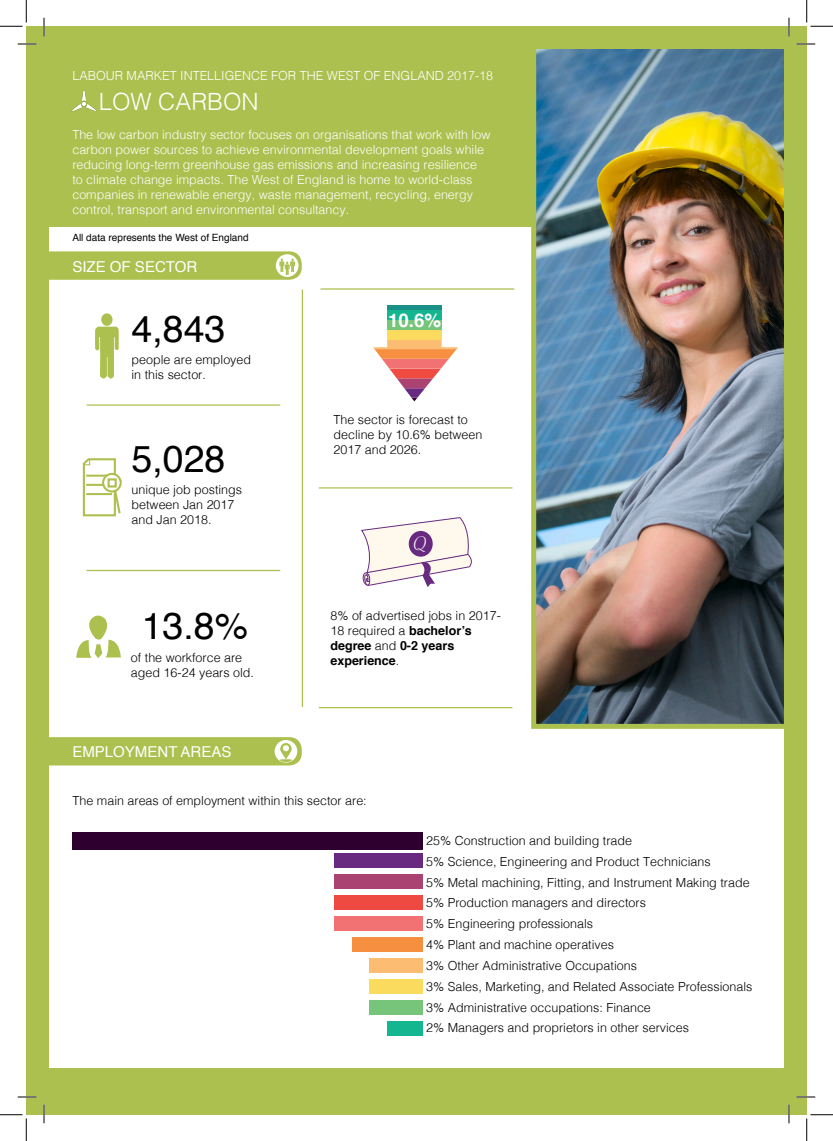
<style>
.page{position:relative;width:833px;height:1141px;background:#fff}
.page>*{position:absolute;margin:0;border:0;box-sizing:border-box;transform-origin:0 0}
.t1{font:37.5px "Helvetica";color:#000}
.t2{font:300 23.75px "Helvetica";color:#fff}
.t3{font:21.25px "Savoye Let Plain";color:#fbfbfa}
.t4{font:700 18.75px "Helvetica";color:#fff}
.t5{font:15px "Helvetica";color:#fff}
.t6{font:300 12.5px/15px "Helvetica";color:#000}
.t7{font:300 12.5px/15px "Helvetica";color:#fff}
.t8{font:300 12.5px/15px "Helvetica";color:#000001}
.t9{font:10px "Helvetica";color:#000}
.s1{font-weight:700}
</style>
<div class="page">
<div style="left:26px;top:26px;width:780px;height:200px;background:#acc04f"></div>
<div style="left:72px;top:832px;width:350px;height:17px;background:#2d002f"></div>
<div style="left:334px;top:853px;width:88px;height:14px;background:#682980"></div>
<div style="left:334px;top:874px;width:88px;height:14px;background:#aa4272"></div>
<div style="left:334px;top:895px;width:88px;height:14px;background:#ef4a41"></div>
<div style="left:334px;top:916px;width:88px;height:14px;background:#f27274"></div>
<div style="left:351px;top:937px;width:71px;height:14px;background:#f68f40"></div>
<div style="left:369px;top:958px;width:53px;height:14px;background:#fcbd72"></div>
<div style="left:369px;top:979px;width:53px;height:14px;background:#fadb5e"></div>
<div style="left:369px;top:1000px;width:53px;height:14px;background:#77c47b"></div>
<div style="left:387px;top:1020px;width:35px;height:15px;background:#13b68f"></div>
<svg style="left:373px;top:339px;width:85px;height:62px"></svg>
<hr style="left:374px;top:349px;width:82px;height:1px;background:#fcbd72">
<div style="left:387px;top:329px;width:54px;height:10px;background:#fadb5e"></div>
<hr style="left:387px;top:339px;width:54px;height:1px;background:#fadb5e">
<div style="left:387px;top:320px;width:54px;height:9px;background:#77c47b"></div>
<hr style="left:387px;top:329px;width:54px;height:1px;background:#77c47b">
<div style="left:387px;top:310px;width:54px;height:10px;background:#13b68f"></div>
<hr style="left:387px;top:320px;width:54px;height:1px;background:#13b68f">
<div style="left:387px;top:305px;width:54px;height:5px;background:#1a9089"></div>
<hr style="left:387px;top:310px;width:54px;height:1px;background:#1a9089">
<img style="left:537px;top:50px;width:245px;height:672px">
<div style="left:531px;top:44px;width:257px;height:684px;border:5px solid #acc04f"></div>
<svg style="left:361px;top:517px;width:111px;height:70px"></svg>
<div style="left:408px;top:531px;width:24px;height:25px;background:#682a80;border-radius:50%"></div>
<hr style="left:86px;top:570px;width:194px;height:1px;background:#acc04f">
<hr style="left:86px;top:404px;width:194px;height:1px;background:#acc04f">
<hr style="left:301px;top:289px;width:2px;height:418px;background:#acc04f">
<hr style="left:318px;top:487px;width:194px;height:1px;background:#acc04f">
<div style="left:101px;top:313px;width:11px;height:13px;background:#acc04f;border-radius:50%"></div>
<svg style="left:95px;top:326px;width:24px;height:53px"></svg>
<svg style="left:82px;top:458px;width:40px;height:59px"></svg>
<svg style="left:76px;top:615px;width:45px;height:43px"></svg>
<svg style="left:49px;top:251px;width:252px;height:29px;background:#b1c45a"></svg>
<svg style="left:49px;top:737px;width:252px;height:28px;background:#b0c358"></svg>
<div style="left:44px;top:1068px;width:762px;height:46px;background:#acc04f"></div>
<div style="left:26px;top:225px;width:23px;height:889px;background:#acc04f"></div>
<div style="left:783px;top:214px;width:23px;height:882px;background:#acc04f"></div>
<hr style="left:318px;top:707px;width:194px;height:1px;background:#acc04f">
<hr style="left:320px;top:288px;width:194px;height:1px;background:#acc04f">
<img style="left:71px;top:90px;width:26px;height:22px">
<svg style="left:18px;top:43px;width:18px;height:2px"></svg>
<svg style="left:796px;top:43px;width:18px;height:2px"></svg>
<svg style="left:18px;top:1096px;width:18px;height:1px"></svg>
<svg style="left:796px;top:1096px;width:18px;height:1px"></svg>
<svg style="left:43px;top:18px;width:2px;height:18px"></svg>
<svg style="left:43px;top:1104px;width:2px;height:19px"></svg>
<svg style="left:788px;top:18px;width:1px;height:18px"></svg>
<svg style="left:787px;top:1104px;width:2px;height:19px"></svg>
<svg style="left:0;top:0;width:27px;height:27px"></svg>
<svg style="left:0;top:1114px;width:27px;height:26px"></svg>
<svg style="left:806px;top:0;width:26px;height:27px"></svg>
<svg style="left:806px;top:1114px;width:26px;height:26px"></svg>
<p class="t7" style="left:72px;top:67px;width:422px">LABOUR MARKET INTELLIGENCE FOR THE WEST OF ENGLAND 2017-18</p>
<p class="t2" style="left:99px;top:81px;width:161px">LOW CARBON</p>
<p class="t7" style="left:72px;top:126px;width:419px">The low carbon industry sector focuses on organisations that work with low carbon power sources to achieve environmental development goals while reducing long-term greenhouse gas emissions and increasing resilience to climate change impacts. The West of England is home to world-class companies in renewable energy, waste management, recycling, energy control, transport and environmental consultancy.</p>
<p class="t9" style="left:72px;top:230px;width:178px">All data represents the West of England</p>
<p class="t5" style="left:72px;top:255px;width:126px">SIZE OF SECTOR</p>
<p class="t1" style="left:131px;top:299px;width:95px">4,843</p>
<p class="t6" style="left:131px;top:351px;width:121px">people are employed</p>
<p class="t6" style="left:131px;top:366px;width:76px">in this sector.</p>
<p class="t1" style="left:131px;top:429px;width:95px">5,028</p>
<p class="t6" style="left:131px;top:481px;width:112px">unique job postings</p>
<p class="t6" style="left:131px;top:496px;width:104px">between Jan 2017</p>
<p class="t6" style="left:131px;top:511px;width:81px">and Jan 2018.</p>
<p class="t1" style="left:142px;top:597px;width:108px">13.8%</p>
<p class="t6" style="left:131px;top:648px;width:113px">of the workforce are</p>
<p class="t6" style="left:131px;top:663px;width:124px">aged 16-24 years old.</p>
<p class="t5" style="left:72px;top:740px;width:160px">EMPLOYMENT AREAS</p>
<p class="t4" style="left:388px;top:305px;width:55px">10.6%</p>
<p class="t6" style="left:333px;top:411px;width:150px">The sector is forecast to decline by 10.6% between<br>2017 and 2026.</p>
<h3 class="t3" style="left:413px;top:529px;width:14px">Q</h3>
<p class="t8" style="left:330px;top:607px;width:172px">8% of advertised jobs in 2017-<br>18 required a <span class="s1">bachelor’s degree</span> and <span class="s1">0-2 years experience</span>.</p>
<p class="t6" style="left:73px;top:792px;width:295px">The main areas of employment within this sector are:</p>
<p class="t6" style="left:426px;top:831px;width:207px">25% Construction and building trade</p>
<p class="t6" style="left:426px;top:852px;width:286px">5% Science, Engineering and Product Technicians</p>
<p class="t6" style="left:426px;top:873px;width:325px">5% Metal machining, Fitting, and Instrument Making trade</p>
<p class="t6" style="left:426px;top:894px;width:221px">5% Production managers and directors</p>
<p class="t6" style="left:426px;top:915px;width:168px">5% Engineering professionals</p>
<p class="t6" style="left:426px;top:936px;width:189px">4% Plant and machine operatives</p>
<p class="t6" style="left:426px;top:956px;width:212px">3% Other Administrative Occupations</p>
<p class="t6" style="left:426px;top:977px;width:327px">3% Sales, Marketing, and Related Associate Professionals</p>
<p class="t6" style="left:426px;top:998px;width:226px">3% Administrative occupations: Finance</p>
<p class="t6" style="left:426px;top:1019px;width:264px">2% Managers and proprietors in other services</p>
</div>
